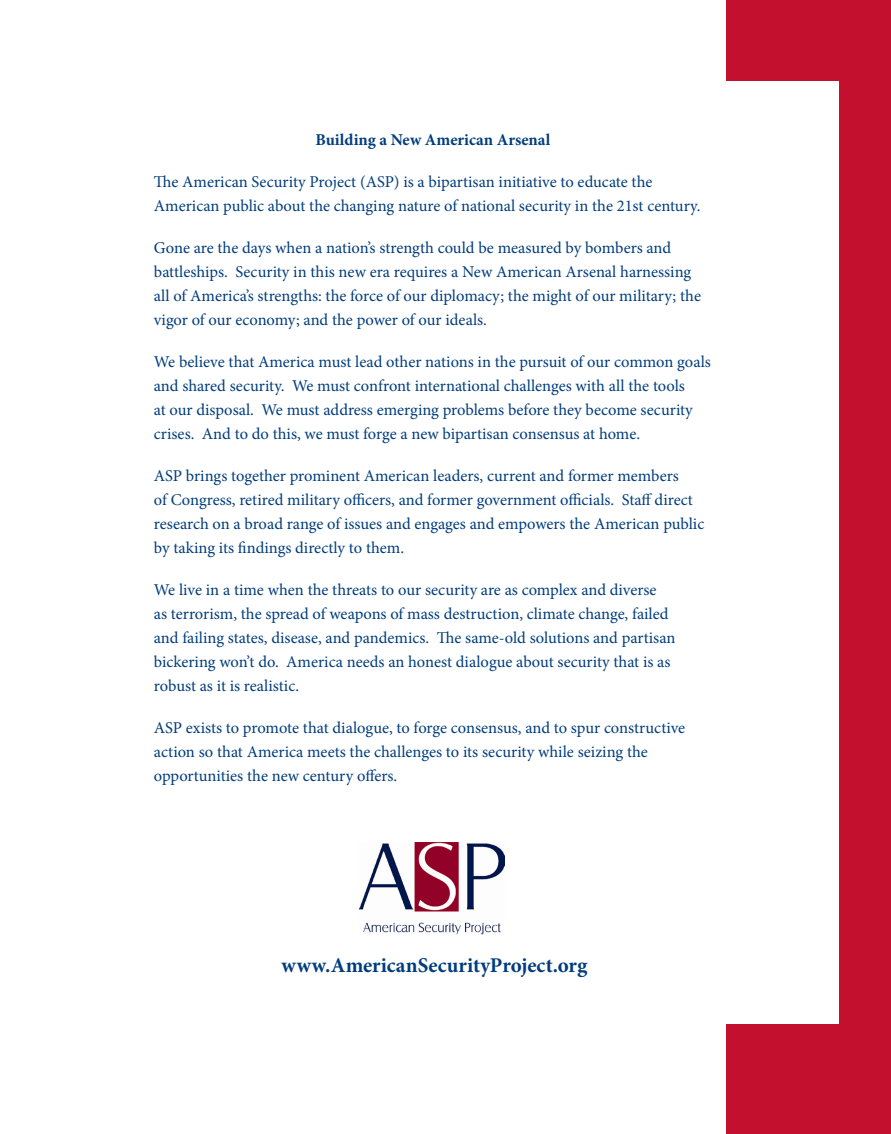
<style>
.page{position:relative;width:891px;height:1134px;background:#fff}
.page>*{position:absolute;margin:0;border:0;box-sizing:border-box;transform-origin:0 0}
.t1{font:700 21px "Minion Pro";letter-spacing:.01em;color:#013d7d}
.regular_text{font:16.5px/24px "Minion Pro";letter-spacing:-.005em;color:#013d7d}
.regular_text-2{font:700 16.5px "Minion Pro";color:#013d7d}
</style>
<div class="page">
<div style="left:726px;top:0;width:165px;height:1134px;background:#c3102f"></div>
<div style="left:720px;top:81px;width:118px;height:942px;background:#fff"></div>
<img style="left:359px;top:843px;width:146px;height:91px">
<p class="regular_text-2" style="left:315px;top:128px;width:236px">Building a New American Arsenal</p>
<p class="regular_text" style="left:154px;top:169px;width:548px">The American Security Project (ASP) is a bipartisan initiative to educate the<br>American public about the changing nature of national security in the 21st century.</p>
<p class="regular_text" style="left:154px;top:235px;width:549px">Gone are the days when a nation’s strength could be measured by bombers and battleships. Security in this new era requires a New American Arsenal harnessing all of America’s strengths: the force of our diplomacy; the might of our military; the vigor of our economy; and the power of our ideals.</p>
<p class="regular_text" style="left:154px;top:349px;width:558px">We believe that America must lead other nations in the pursuit of our common goals and shared security. We must confront international challenges with all the tools<br>at our disposal. We must address emerging problems before they become security crises. And to do this, we must forge a new bipartisan consensus at home.</p>
<p class="regular_text" style="left:154px;top:463px;width:552px">ASP brings together prominent American leaders, current and former members<br>of Congress, retired military officers, and former government officials. Staff direct research on a broad range of issues and engages and empowers the American public by taking its findings directly to them.</p>
<p class="regular_text" style="left:154px;top:577px;width:523px">We live in a time when the threats to our security are as complex and diverse<br>as terrorism, the spread of weapons of mass destruction, climate change, failed and failing states, disease, and pandemics. The same-old solutions and partisan bickering won’t do. America needs an honest dialogue about security that is as robust as it is realistic.</p>
<p class="regular_text" style="left:154px;top:715px;width:533px">ASP exists to promote that dialogue, to forge consensus, and to spur constructive action so that America meets the challenges to its security while seizing the opportunities the new century offers.</p>
<p class="t1" style="left:282px;top:950px;width:307px">www.AmericanSecurityProject.org</p>
</div>
